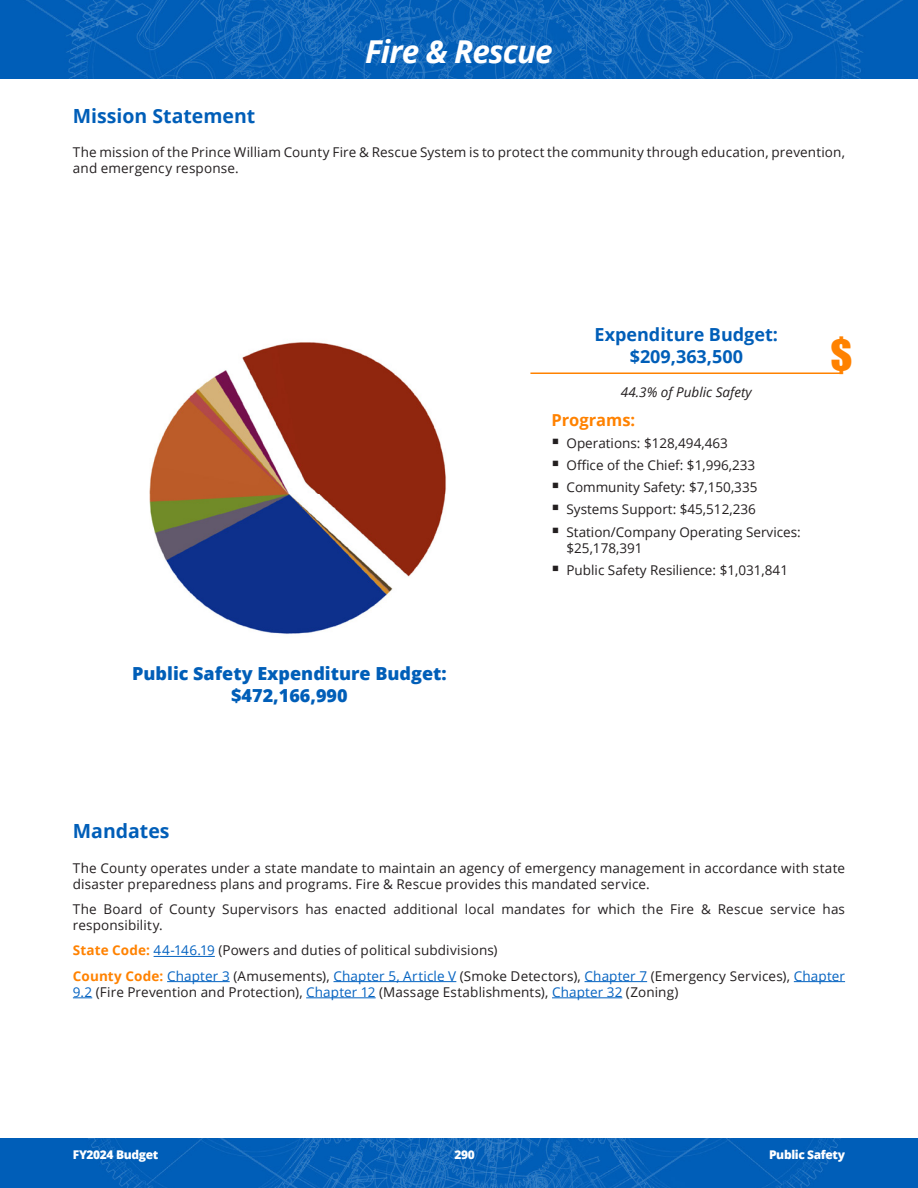
<style>
.page{position:relative;width:918px;height:1188px;background:#fff}
.page>*{position:absolute;margin:0;border:0;box-sizing:border-box;transform-origin:0 0}
.t1{font:40.35px "Impact";color:#ff8200}
.Head_2{font:italic 700 31.5px "Open Sans";letter-spacing:-.03em;color:#fff}
.Heading_L1{font:700 19.5px "Open Sans";color:#005eb8}
.t2{font:800 18px/21.6px "Open Sans";color:#005eb8;text-align:center}
.EB_Heading{font:700 18px/21.6px "Open Sans";color:#005eb8;text-align:center}
.EB_Heading_2{font:700 16.5px "Open Sans";color:#ff8200}
.Body{font:13.5px/16.2px "Open Sans";letter-spacing:.01em;color:#231f20}
.EB_Quote{font:italic 13.5px "Open Sans";color:#231f20}
.t3{font:800 12px "Open Sans";letter-spacing:-.03em;color:#fff}
.s1{font-weight:700;color:#ff8200}
.s2{color:#0563c1}
</style>
<div class="page">
<img style="left:0;top:0;width:918px;height:78px">
<img style="left:0;top:1138px;width:918px;height:50px">
<hr style="left:530px;top:372px;width:312px;height:2px;background:#ff8200">
<img style="left:149px;top:342px;width:297px;height:292px">
<hr style="left:154px;top:956px;width:61px;height:1px;background:#0563c1">
<hr style="left:167px;top:981px;width:63px;height:1px;background:#0563c1">
<hr style="left:334px;top:981px;width:122px;height:1px;background:#0563c1">
<hr style="left:585px;top:981px;width:62px;height:1px;background:#0563c1">
<hr style="left:794px;top:981px;width:51px;height:1px;background:#0563c1">
<svg style="left:73px;top:997px;width:19px;height:1px"></svg>
<hr style="left:306px;top:997px;width:70px;height:1px;background:#0563c1">
<hr style="left:552px;top:997px;width:70px;height:1px;background:#0563c1">
<p class="Head_2" style="left:365px;top:29px;width:189px">Fire &amp; Rescue</p>
<p class="Heading_L1" style="left:73px;top:102px;width:184px">Mission Statement</p>
<p class="Body" style="left:73px;top:144px;width:774px">The mission of the Prince William County Fire &amp; Rescue System is to protect the community through education, prevention, and emergency response.</p>
<h3 class="t2" style="left:132px;top:662px;width:316px">Public Safety Expenditure Budget: $472,166,990</h3>
<p class="EB_Heading" style="left:595px;top:323px;width:185px">Expenditure Budget: $209,363,500</p>
<p class="EB_Quote" style="left:621px;top:383px;width:132px">44.3% of Public Safety</p>
<p class="EB_Heading_2" style="left:551px;top:408px;width:85px">Programs:</p>
<p class="Body" style="left:551px;top:434px;width:178px">▪ Operations: $128,494,463</p>
<p class="Body" style="left:551px;top:457px;width:206px">▪ Office of the Chief: $1,996,233</p>
<p class="Body" style="left:551px;top:479px;width:208px">▪ Community Safety: $7,150,335</p>
<p class="Body" style="left:551px;top:501px;width:206px">▪ Systems Support: $45,512,236</p>
<p class="Body" style="left:567px;top:523px;width:236px;text-indent:-15px">▪ Station/Company Operating Services: $25,178,391</p>
<p class="Body" style="left:551px;top:562px;width:238px">▪ Public Safety Resilience: $1,031,841</p>
<h1 class="t1" style="left:830px;top:324px;width:24px">$</h1>
<p class="Heading_L1" style="left:73px;top:818px;width:98px">Mandates</p>
<p class="Body" style="left:73px;top:859px;width:774px">The County operates under a state mandate to maintain an agency of emergency management in accordance with state disaster preparedness plans and programs. Fire &amp; Rescue provides this mandated service.</p>
<p class="Body" style="left:73px;top:901px;width:774px">The Board of County Supervisors has enacted additional local mandates for which the Fire &amp; Rescue service has responsibility.</p>
<p class="Body" style="left:73px;top:942px;width:426px"><span class="s1">State Code:</span> <span class="s2">44-146.19</span> (Powers and duties of political subdivisions)</p>
<p class="Body" style="left:73px;top:967px;width:774px"><span class="s1">County Code:</span> <span class="s2">Chapter 3</span> (Amusements), <span class="s2">Chapter 5, Article V</span> (Smoke Detectors), <span class="s2">Chapter 7</span> (Emergency Services), <span class="s2">Chapter<br>9.2</span> (Fire Prevention and Protection), <span class="s2">Chapter 12</span> (Massage Establishments), <span class="s2">Chapter 32</span> (Zoning)</p>
<p class="t3" style="left:73px;top:1146px;width:87px">FY2024 Budget</p>
<p class="t3" style="left:454px;top:1146px;width:22px">290</p>
<p class="t3" style="left:769px;top:1146px;width:77px">Public Safety</p>
</div>
